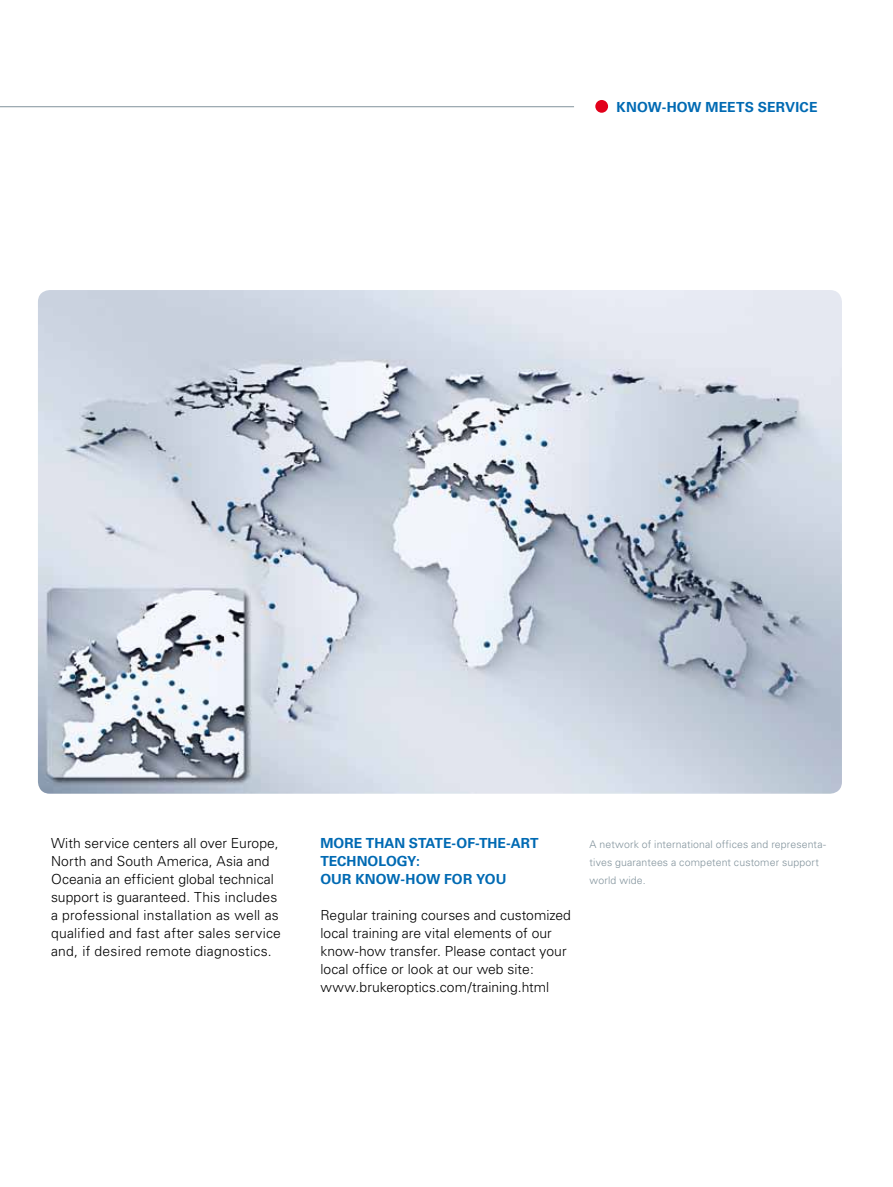
<style>
.page{position:relative;width:893px;height:1187px;background:#fff}
.page>*{position:absolute;margin:0;border:0;box-sizing:border-box;transform-origin:0 0}
.t1{font:300 13.8px/18px "Univers";letter-spacing:.005em;color:#000}
.t2{font:700 13.8px "Univers";letter-spacing:.015em;color:#006ab3}
.t3{font:300 10.5px/18px "Univers";letter-spacing:.015em;color:#82939c}
</style>
<div class="page">
<img style="left:38px;top:290px;width:804px;height:503px">
<hr style="left:0;top:106px;width:574px;height:1px;background:#82939c">
<div style="left:595px;top:100px;width:13px;height:13px;background:#e2001a;border-radius:50%"></div>
<p class="t2" style="left:617px;top:99px;width:112px">KNOW-HOW MEETS</p>
<p class="t2" style="left:758px;top:99px;width:19px">SERVICE</p>
<p class="t1" style="left:51px;top:834px;width:231px">With service centers all over Europe, North and South America, Asia and Oceania an efficient global technical support is guaranteed. This includes a professional installation as well as qualified and fast after sales service and, if desired remote diagnostics.</p>
<p class="t2" style="left:320px;top:835px;width:12px">MORE</p>
<p class="t2" style="left:366px;top:835px;width:11px">THAN</p>
<p class="t2" style="left:409px;top:835px;width:10px">STATE</p>
<p class="t2" style="left:452px;top:835px;width:38px">-OF-THE</p>
<p class="t2" style="left:506px;top:835px;width:15px">-ART</p>
<p class="t2" style="left:320px;top:853px;width:11px">TECHNOLOG</p>
<p class="t2" style="left:407px;top:853px;width:14px">Y:</p>
<p class="t2" style="left:320px;top:871px;width:12px">OUR</p>
<p class="t2" style="left:355px;top:871px;width:141px">KNOW-HOW FOR YOU</p>
<p class="t1" style="left:320px;top:906px;width:252px">Regular training courses and customized local training are vital elements of our know-how transfer. Please contact your local office or look at our web site: www.brukeroptics.com/training.html</p>
<p class="t3" style="left:590px;top:835px;width:238px">A network of international offices and representa&shy;tives guarantees a competent customer support world wide.</p>
</div>
